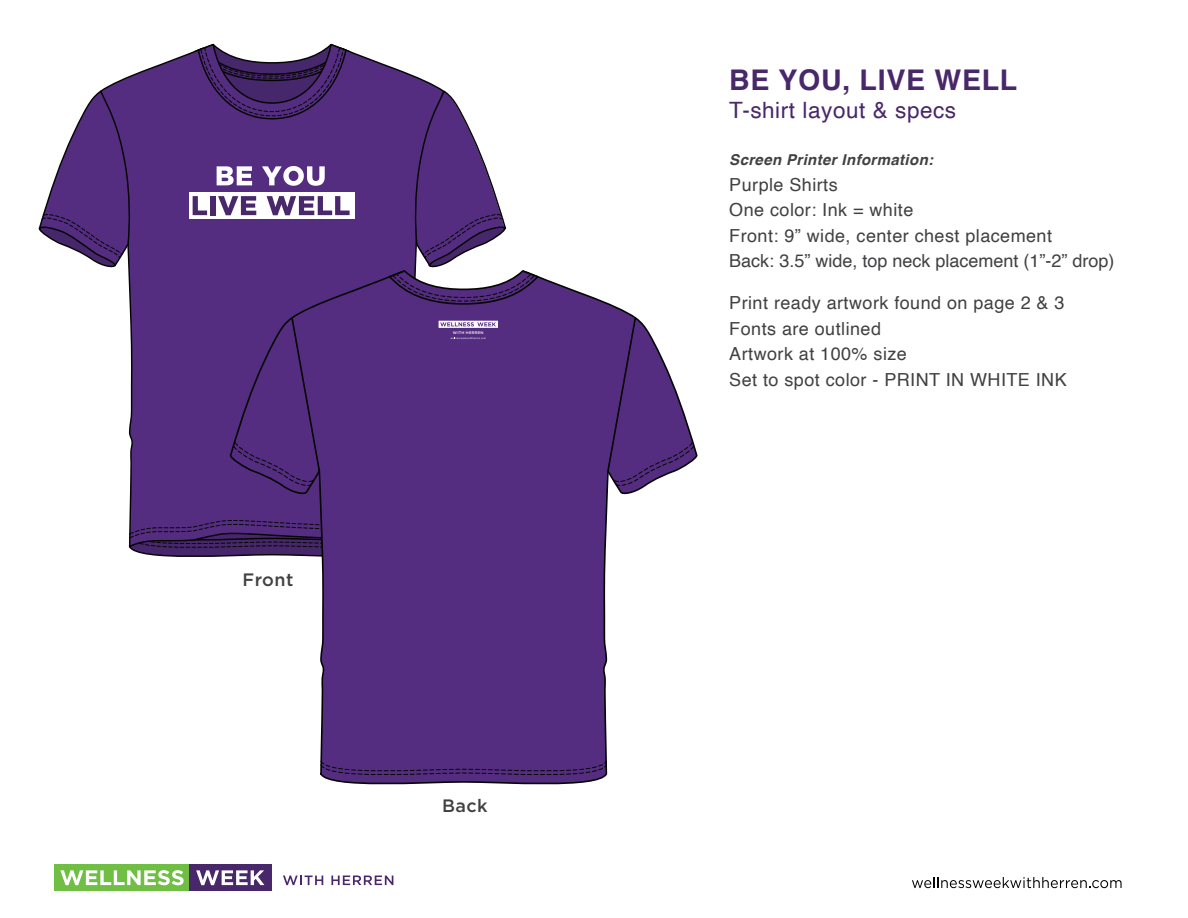
<style>
.page{position:relative;width:1188px;height:918px;background:#fff}
.page>*{position:absolute;margin:0;border:0;box-sizing:border-box;transform-origin:0 0}
.t1{font:700 28.5px "Helvetica";letter-spacing:.025em;color:#48276a}
.t2{font:22.5px "Helvetica";letter-spacing:.025em;color:#48276a}
.t3{font:18px/25.5px "Helvetica";letter-spacing:.025em;color:#414042}
.t4{font:500 18px "Gotham";letter-spacing:.025em;color:#414042}
.t5{font:italic 700 15px "Helvetica";letter-spacing:.025em;color:#414042}
.t6{font:500 3.75px "Gotham";letter-spacing:.05em;color:#fff}
</style>
<div class="page">
<svg style="left:103px;top:57px;width:339px;height:463px;background:#6b4a91"></svg>
<svg style="left:128px;top:520px;width:162px;height:37px;background:#472b66"></svg>
<svg style="left:38px;top:89px;width:92px;height:179px"></svg>
<div style="left:190px;top:192px;width:165px;height:27px;background:#fff"></div>
<svg style="left:177px;top:43px;width:190px;height:143px;background:#624385"></svg>
<svg style="left:193px;top:196px;width:14px;height:19px"></svg>
<div style="left:210px;top:196px;width:5px;height:19px;background:#48276a"></div>
<svg style="left:218px;top:196px;width:38px;height:19px"></svg>
<svg style="left:267px;top:196px;width:83px;height:19px"></svg>
<svg style="left:283px;top:876px;width:40px;height:9px"></svg>
<svg style="left:331px;top:876px;width:62px;height:9px"></svg>
<div style="left:54px;top:864px;width:136px;height:27px;background:#70be44"></div>
<div style="left:190px;top:864px;width:82px;height:27px;background:#48276a"></div>
<svg style="left:60px;top:870px;width:124px;height:15px"></svg>
<svg style="left:196px;top:870px;width:68px;height:15px"></svg>
<svg style="left:912px;top:877px;width:210px;height:11px"></svg>
<svg style="left:637px;top:318px;width:61px;height:173px"></svg>
<div style="left:229px;top:315px;width:61px;height:180px;background:#542d80"></div>
<svg style="left:290px;top:271px;width:347px;height:514px;background:#66448c"></svg>
<svg style="left:320px;top:760px;width:287px;height:20px;background:#4e2b76"></svg>
<svg style="left:387px;top:89px;width:154px;height:217px"></svg>
<svg style="left:439px;top:321px;width:59px;height:7px"></svg>
<svg style="left:450px;top:337px;width:36px;height:3px"></svg>
<p class="t4" style="left:242px;top:568px;width:52px">Front</p>
<p class="t6" style="left:453px;top:330px;width:32px">WITH HERREN</p>
<p class="t4" style="left:442px;top:794px;width:47px">Back</p>
<h1 class="t1" style="left:729px;top:57px;width:290px">BE YOU, LIVE WELL</h1>
<p class="t2" style="left:729px;top:93px;width:228px">T-shirt layout &amp; specs</p>
<p class="t5" style="left:729px;top:148px;width:205px">Screen Printer Information:</p>
<p class="t3" style="left:729px;top:172px;width:387px">Purple Shirts<br>One color: Ink = white<br>Front: 9” wide, center chest placement<br>Back: 3.5” wide, top neck placement (1”-2” drop)</p>
<p class="t3" style="left:729px;top:291px;width:339px">Print ready artwork found on page 2 &amp; 3<br>Fonts are outlined<br>Artwork at 100% size<br>Set to spot color - PRINT IN WHITE INK</p>
</div>
